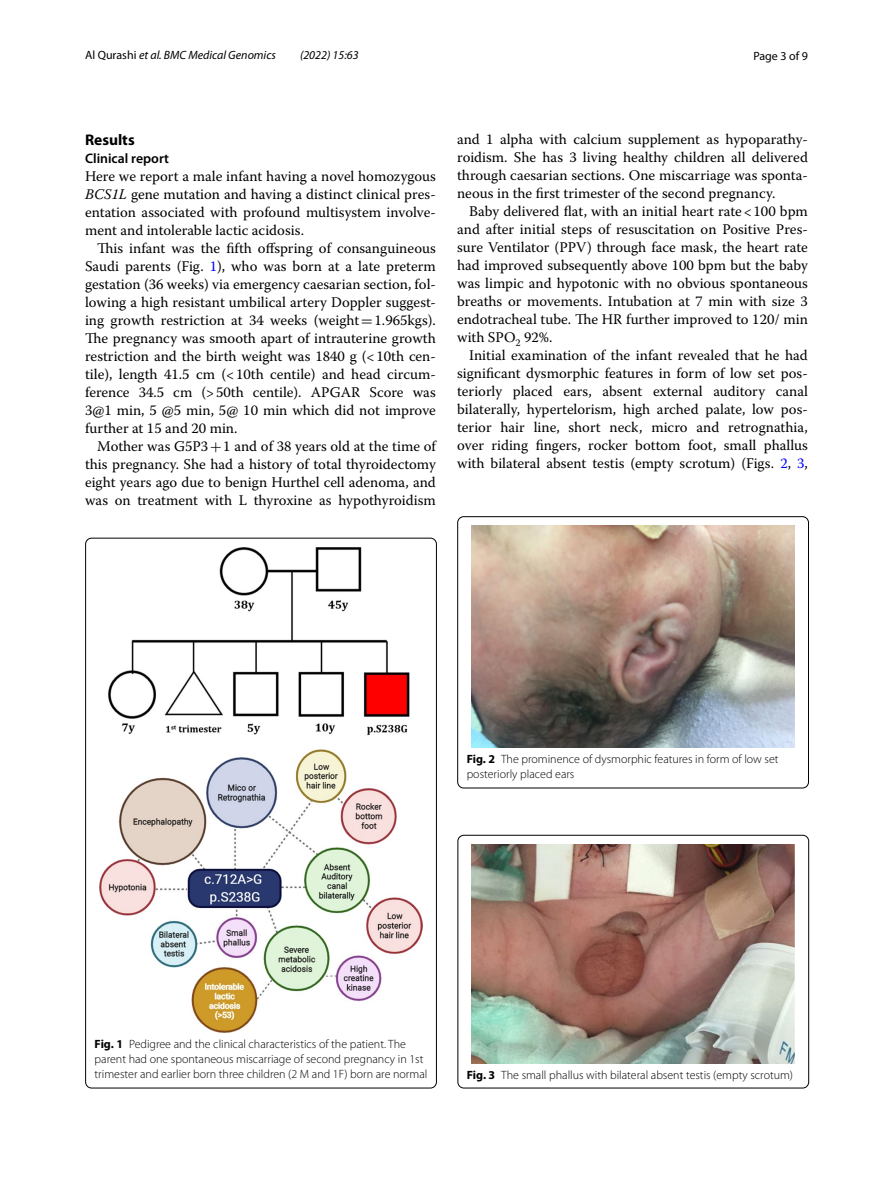
<style>
.page{position:relative;width:893px;height:1187px;background:#fff}
.page>*{position:absolute;margin:0;border:0;box-sizing:border-box;transform-origin:0 0}
.t1{font:700 15.45px "Myriad Pro";color:#000}
.t2{font:14.7px/18px "Warnock Pro";color:#000;text-align:justify}
.t3{font:600 13.8px "Myriad Pro";color:#000}
.t4{font:300 12px/15px "Myriad Pro";color:#000}
.t5{font:italic 12px "Myriad Pro";color:#000}
.t6{font:12px "Myriad Pro";color:#000}
.s1{font-style:normal}
.s2{font-style:italic}
.s3{color:#00f}
.s4{font-family:"MTSY"}
.s5{font-weight:700}
</style>
<div class="page">
<img style="left:99px;top:547px;width:324px;height:485px">
<img style="left:471px;top:525px;width:324px;height:222px">
<div style="left:457px;top:516px;width:352px;height:272px;border:1px solid #000;border-radius:6px"></div>
<img style="left:472px;top:844px;width:323px;height:219px">
<div style="left:458px;top:835px;width:351px;height:253px;border:1px solid #000;border-radius:6px"></div>
<p class="t5" style="left:85px;top:48px;width:192px"><span class="s1">Al Qurashi</span> et al. BMC Medical Genomics</p>
<p class="t5" style="left:300px;top:48px;width:60px">(2022) 15:63</p>
<p class="t6" style="left:753px;top:48px;width:56px">Page 3 of 9</p>
<p class="t1" style="left:85px;top:129px;width:51px">Results</p>
<p class="t3" style="left:85px;top:149px;width:86px">Clinical report</p>
<p class="t2" style="left:85px;top:166px;width:352px">Here we report a male infant having a novel homozygous <span class="s2">BCS1L</span> gene mutation and having a distinct clinical pres&shy;entation associated with profound multisystem involve&shy;ment and intolerable lactic acidosis.</p>
<p class="t2" style="left:85px;top:238px;width:352px;text-indent:12px">This infant was the fifth offspring of consanguineous Saudi parents (Fig. <span class="s3">1</span>), who was born at a late preterm gestation (36 weeks) via emergency caesarian section, fol&shy;lowing a high resistant umbilical artery Doppler suggest&shy;ing growth restriction at 34 weeks (weight<span class="s4">=</span>1.965kgs).<br>The pregnancy was smooth apart of intrauterine growth restriction and the birth weight was 1840 g (&lt;10th cen&shy;tile), length 41.5 cm (&lt;10th centile) and head circum&shy;ference 34.5 cm (&gt;50th centile). APGAR Score was 3@1 min, 5 @5 min, 5@ 10 min which did not improve further at 15 and 20 min.</p>
<p class="t2" style="left:85px;top:436px;width:352px;text-indent:12px">Mother was G5P3<span class="s4">+</span>1 and of 38 years old at the time of this pregnancy. She had a history of total thyroidectomy eight years ago due to benign Hurthel cell adenoma, and was on treatment with L thyroxine as hypothyroidism</p>
<p class="t2" style="left:457px;top:130px;width:352px">and 1 alpha with calcium supplement as hypoparathy&shy;roidism. She has 3 living healthy children all delivered through caesarian sections. One miscarriage was sponta&shy;neous in the first trimester of the second pregnancy.</p>
<p class="t2" style="left:457px;top:202px;width:352px;text-indent:12px">Baby delivered flat, with an initial heart rate&lt;100 bpm and after initial steps of resuscitation on Positive Pres&shy;sure Ventilator (PPV) through face mask, the heart rate had improved subsequently above 100 bpm but the baby was limpic and hypotonic with no obvious spontaneous breaths or movements. Intubation at 7 min with size 3 endotracheal tube. The HR further improved to 120/ min with SPO<sub>2</sub> 92%.</p>
<p class="t2" style="left:457px;top:346px;width:352px;text-indent:12px">Initial examination of the infant revealed that he had significant dysmorphic features in form of low set pos&shy;teriorly placed ears, absent external auditory canal bilaterally, hypertelorism, high arched palate, low pos&shy;terior hair line, short neck, micro and retrognathia, over riding fingers, rocker bottom foot, small phallus with bilateral absent testis (empty scrotum) (Figs. <span class="s3">2</span>, <span class="s3">3</span>,</p>
<p class="t4" style="left:467px;top:751px;width:313px"><span class="s5">Fig. 2</span> The prominence of dysmorphic features in form of low set posteriorly placed ears</p>
<p class="t4" style="left:95px;top:1036px;width:334px"><span class="s5">Fig. 1</span> Pedigree and the clinical characteristics of the patient. The parent had one spontaneous miscarriage of second pregnancy in 1st trimester and earlier born three children (2 M and 1F) born are normal</p>
<p class="t4" style="left:467px;top:1067px;width:328px"><span class="s5">Fig. 3</span> The small phallus with bilateral absent testis (empty scrotum)</p>
</div>
